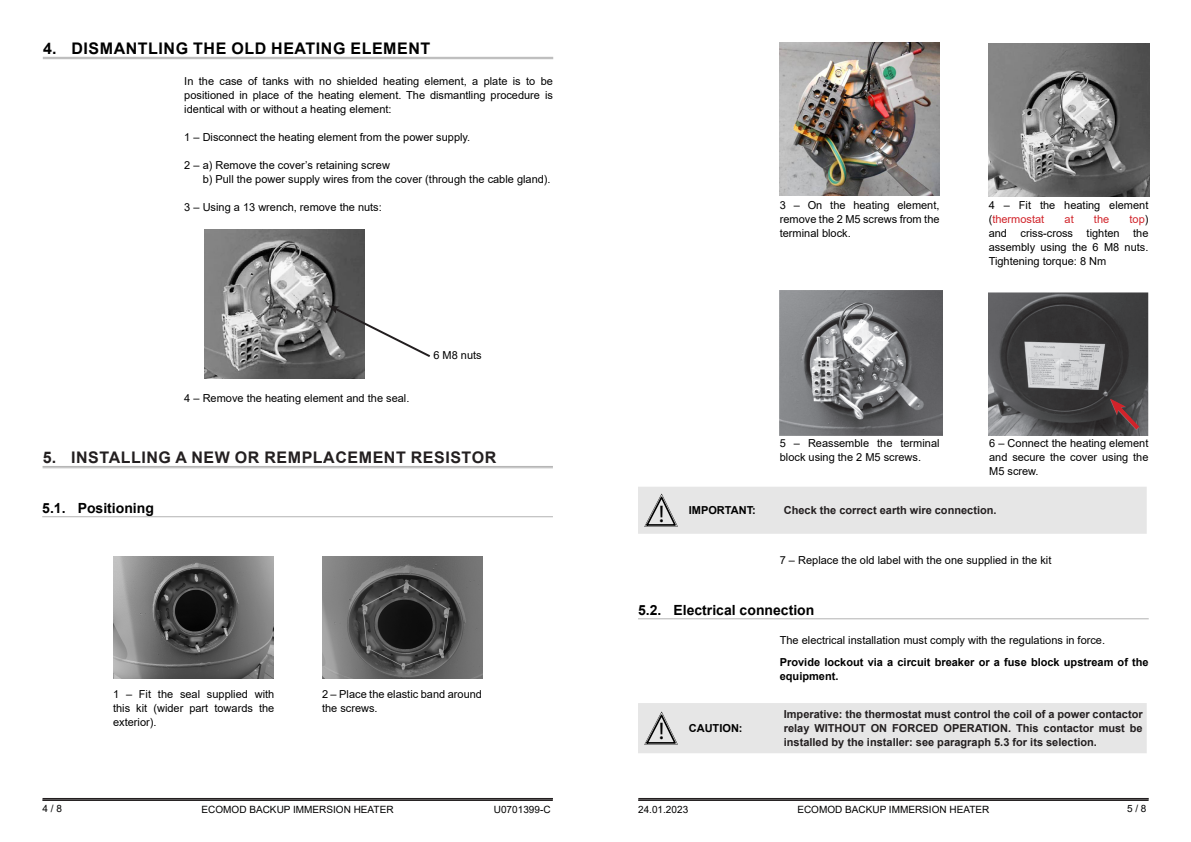
<style>
.page{position:relative;width:1191px;height:842px;background:#fff}
.page>*{position:absolute;margin:0;border:0;box-sizing:border-box;transform-origin:0 0}
.t1{font:24.1px "Myriad Pro";color:#000}
.t2{font:700 16px "Arial";letter-spacing:.035em;color:#231f20}
.t3{font:700 16px "Arial";letter-spacing:.035em;color:#000}
.t4{font:700 14px "Arial";color:#000}
.Bloc_texte_standard{font:11px/14px "Arial";color:#000;text-align:justify}
.Bloc_texte_standard-2{font:700 11px/14px "Arial";color:#231f20;text-align:justify}
.Bloc_texte_standard-3{font:700 11px/14px "Arial";color:#000}
.Bloc_texte_standard-4{font:11px "Arial";color:#d1232a}
.t5{font:10px "Arial";color:#000}
.s1{color:#d1232a}
</style>
<div class="page">
<hr style="left:43px;top:798px;width:510px;height:1px;background:#231f20">
<hr style="left:638px;top:798px;width:510px;height:1px;background:#231f20">
<hr style="left:42px;top:799px;width:511px;height:2px;background:#231f20">
<hr style="left:638px;top:799px;width:510px;height:2px;background:#231f20">
<img style="left:989px;top:292px;width:160px;height:143px">
<hr style="left:43px;top:57px;width:510px;height:1px;background:#b3b3b3">
<hr style="left:43px;top:58px;width:510px;height:1px;background:#b3b3b3">
<hr style="left:43px;top:466px;width:510px;height:1px;background:#b3b3b3">
<hr style="left:43px;top:467px;width:510px;height:1px;background:#b3b3b3">
<hr style="left:42px;top:516px;width:511px;height:1px;background:#b3b3b3">
<img style="left:780px;top:43px;width:159px;height:153px">
<svg style="left:1110px;top:399px;width:33px;height:35px"></svg>
<div style="left:638px;top:487px;width:508px;height:47px;background:#e6e6e6"></div>
<hr style="left:638px;top:618px;width:510px;height:1px;background:#b3b3b3">
<div style="left:638px;top:703px;width:508px;height:50px;background:#e6e6e6"></div>
<img style="left:204px;top:229px;width:161px;height:149px">
<svg style="left:328px;top:305px;width:102px;height:54px"></svg>
<img style="left:114px;top:557px;width:160px;height:122px">
<img style="left:323px;top:557px;width:159px;height:122px">
<img style="left:988px;top:43px;width:161px;height:153px">
<img style="left:780px;top:291px;width:162px;height:145px">
<p class="t3" style="left:43px;top:37px;width:389px">4. DISMANTLING THE OLD HEATING ELEMENT</p>
<p class="Bloc_texte_standard" style="left:184px;top:74px;width:370px">In the case of tanks with no shielded heating element, a plate is to be positioned in place of the heating element. The dismantling procedure is identical with or without a heating element:</p>
<p class="Bloc_texte_standard" style="left:184px;top:130px;width:287px">1 – Disconnect the heating element from the power supply.</p>
<p class="Bloc_texte_standard" style="left:184px;top:158px;width:207px">2 – a) Remove the cover’s retaining screw</p>
<p class="Bloc_texte_standard" style="left:203px;top:172px;width:349px">b) Pull the power supply wires from the cover (through the cable gland).</p>
<p class="Bloc_texte_standard" style="left:184px;top:200px;width:199px">3 – Using a 13 wrench, remove the nuts:</p>
<p class="Bloc_texte_standard" style="left:184px;top:391px;width:227px">4 – Remove the heating element and the seal.</p>
<p class="Bloc_texte_standard" style="left:433px;top:348px;width:50px">6 M8 nuts</p>
<p class="t2" style="left:43px;top:446px;width:455px">5. INSTALLING A NEW OR REMPLACEMENT RESISTOR</p>
<p class="t4" style="left:42px;top:499px;width:113px">5.1. Positioning</p>
<p class="Bloc_texte_standard" style="left:113px;top:687px;width:163px">1 – Fit the seal supplied with this kit (wider part towards the exterior).</p>
<p class="Bloc_texte_standard" style="left:322px;top:687px;width:161px">2 – Place the elastic band around the screws.</p>
<p class="Bloc_texte_standard" style="left:780px;top:198px;width:161px">3 – On the heating element, remove the 2 M5 screws from the terminal block.</p>
<p class="Bloc_texte_standard" style="left:988px;top:198px;width:161px">4 – Fit the heating element (<span class="s1">thermostat</span></p>
<p class="Bloc_texte_standard" style="left:988px;top:212px;width:161px;text-indent:141px"><span class="s1">top</span>) and criss-cross tighten the assembly using the 6 M8 nuts.<br>Tightening torque: 8 Nm</p>
<p class="Bloc_texte_standard-4" style="left:1064px;top:212px;width:11px">at</p>
<p class="Bloc_texte_standard-4" style="left:1094px;top:212px;width:17px">the</p>
<p class="Bloc_texte_standard" style="left:780px;top:436px;width:161px">5 – Reassemble the terminal block using the 2 M5 screws.</p>
<p class="Bloc_texte_standard" style="left:989px;top:436px;width:161px">6 – Connect the heating element and secure the cover using the M5 screw.</p>
<p class="t1" style="left:659px;top:499px;width:7px">!</p>
<p class="Bloc_texte_standard-3" style="left:689px;top:503px;width:69px">IMPORTANT:</p>
<p class="Bloc_texte_standard-2" style="left:784px;top:503px;width:214px">Check the correct earth wire connection.</p>
<p class="Bloc_texte_standard" style="left:780px;top:553px;width:273px">7 – Replace the old label with the one supplied in the kit</p>
<p class="t4" style="left:638px;top:601px;width:178px">5.2. Electrical connection</p>
<p class="Bloc_texte_standard" style="left:780px;top:633px;width:327px">The electrical installation must comply with the regulations in force.</p>
<p class="Bloc_texte_standard-3" style="left:780px;top:655px;width:370px">Provide lockout via a circuit breaker or a fuse block upstream of the equipment.</p>
<p class="t1" style="left:659px;top:716px;width:7px">!</p>
<p class="Bloc_texte_standard-3" style="left:689px;top:721px;width:55px">CAUTION:</p>
<p class="Bloc_texte_standard-2" style="left:784px;top:707px;width:360px">Imperative: the thermostat must control the coil of a power contactor relay WITHOUT ON FORCED OPERATION. This contactor must be installed by the installer: see paragraph 5.3 for its selection.</p>
<p class="t5" style="left:43px;top:801px;width:21px">4 / 8</p>
<p class="t5" style="left:202px;top:803px;width:193px">ECOMOD BACKUP IMMERSION HEATER</p>
<p class="t5" style="left:494px;top:803px;width:58px">U0701399-C</p>
<p class="t5" style="left:638px;top:803px;width:52px">24.01.2023</p>
<p class="t5" style="left:797px;top:803px;width:193px">ECOMOD BACKUP IMMERSION HEATER</p>
<p class="t5" style="left:1127px;top:801px;width:21px">5 / 8</p>
</div>
